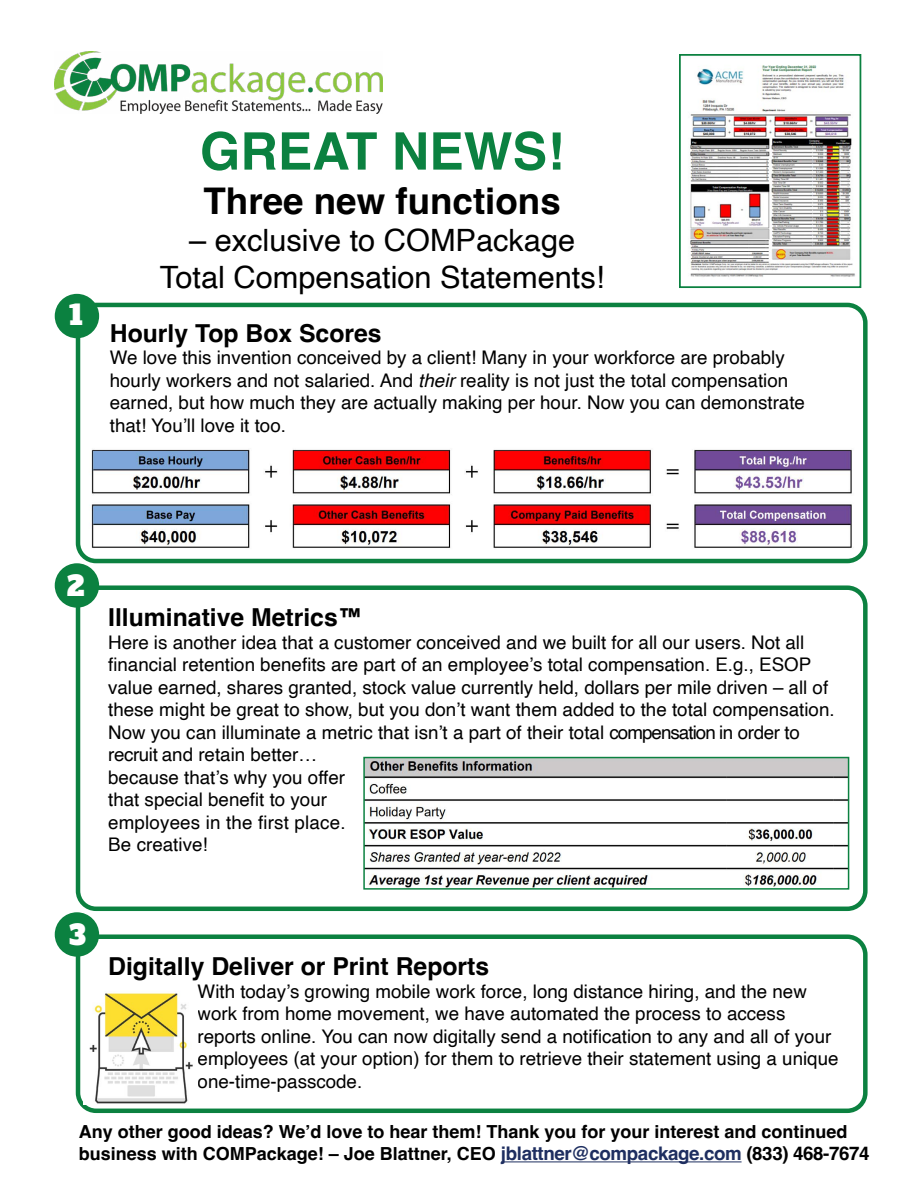
<style>
.page{position:relative;width:918px;height:1188px;background:#fff}
.page>*{position:absolute;margin:0;border:0;box-sizing:border-box;transform-origin:0 0}
.t1{font:700 51.75px "Helvetica";color:#0b8140}
.t2{font:700 36.75px "Helvetica";color:#000}
.t3{font:30.75px/36.9px "Helvetica";color:#000;text-align:center}
.t4{font:27px "Alfa Slab One";color:#fff}
.t5{font:700 24.75px "Helvetica";color:#000}
.t6{font:18.75px/22.5px "Helvetica";color:#000}
.t7{font:700 18px/22.5px "Helvetica";color:#000}
.s1{font-style:italic}
.s2{font-size:18.75px;color:#1e2e60}
.s3{font-size:18.75px}
</style>
<div class="page">
<img style="left:54px;top:52px;width:328px;height:62px">
<img style="left:83px;top:449px;width:769px;height:104px">
<img style="left:366px;top:760px;width:480px;height:127px">
<div style="left:363px;top:757px;width:486px;height:133px;border:2px solid #0b8140"></div>
<div style="left:76px;top:303px;width:792px;height:260px;border:4px solid #0b8140;border-radius:18px"></div>
<div style="left:55px;top:294px;width:44px;height:44px;background:#0b8140;border-radius:50%"></div>
<div style="left:76px;top:585px;width:792px;height:326px;border:4px solid #0b8140;border-radius:18px"></div>
<div style="left:55px;top:563px;width:44px;height:45px;background:#0b8140;border-radius:50%"></div>
<div style="left:76px;top:934px;width:792px;height:179px;border:4px solid #0b8140;border-radius:18px"></div>
<div style="left:55px;top:912px;width:44px;height:45px;background:#0b8140;border-radius:50%"></div>
<img style="left:89px;top:993px;width:104px;height:111px">
<hr style="left:501px;top:1161px;width:241px;height:1px;background:#1e2e60">
<img style="left:690px;top:65px;width:165px;height:212px">
<div style="left:679px;top:54px;width:182px;height:234px;border:2px solid #0b8140"></div>
<h3 class="t4" style="left:69px;top:291px;width:16px">1</h3>
<h1 class="t1" style="left:200px;top:120px;width:366px">GREAT NEWS!</h1>
<h2 class="t2" style="left:204px;top:178px;width:359px">Three new functions</h2>
<h3 class="t3" style="left:160px;top:222px;width:446px">– exclusive to COMPackage<br>Total Compensation Statements!</h3>
<h3 class="t5" style="left:110px;top:318px;width:273px">Hourly Top Box Scores</h3>
<p class="t6" style="left:110px;top:347px;width:697px">We love this invention conceived by a client! Many in your workforce are probably hourly workers and not salaried. And <span class="s1">their</span> reality is not just the total compensation earned, but how much they are actually making per hour. Now you can demonstrate that! You’ll love it too.</p>
<h3 class="t4" style="left:67px;top:562px;width:19px">2</h3>
<h3 class="t5" style="left:108px;top:602px;width:256px">Illuminative Metrics™</h3>
<p class="t6" style="left:108px;top:631px;width:728px">Here is another idea that a customer conceived and we built for all our users. Not all financial retention benefits are part of an employee’s total compensation. E.g., ESOP value earned, shares granted, stock value currently held, dollars per mile driven – all of these might be great to show, but you don’t want them added to the total compensation.<br>Now you can illuminate a metric that isn’t a part of their total compensation in order to recruit and retain better…<br>because that’s why you offer<br>that special benefit to your<br>employees in the first place.<br>Be creative!</p>
<h3 class="t4" style="left:69px;top:911px;width:18px">3</h3>
<h3 class="t5" style="left:108px;top:951px;width:382px">Digitally Deliver or Print Reports</h3>
<p class="t6" style="left:198px;top:980px;width:642px">With today’s growing mobile work force, long distance hiring, and the new work from home movement, we have automated the process to access reports online. You can now digitally send a notification to any and all of your employees (at your option) for them to retrieve their statement using a unique one-time-passcode.</p>
<p class="t7" style="left:79px;top:1122px;width:792px">Any other good ideas? We’d love to hear them! Thank you for your interest and continued business with COMPackage! – Joe Blattner, CEO <span class="s2">jblattner@compackage.com</span> <span class="s3">(833) 468-7674</span></p>
</div>
